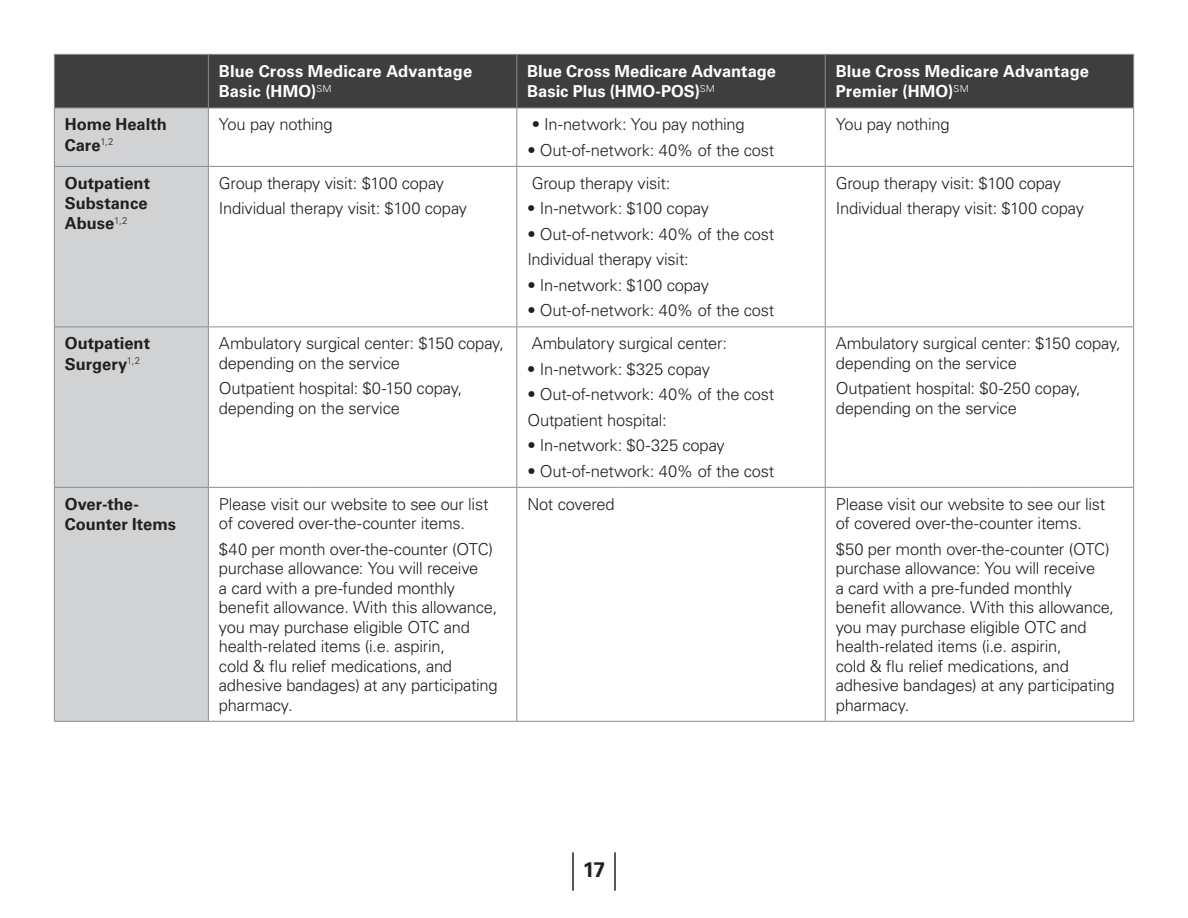
<style>
.page{position:relative;width:1188px;height:918px;background:#fff}
.page>*{position:absolute;margin:0;border:0;box-sizing:border-box;transform-origin:0 0}
.t1{font:700 21px "Univers LT Std";color:#231f20}
.t2{font:300 16.5px/19.5px "Univers LT Std";letter-spacing:-.015em;color:#231f20}
.t3{font:700 16.5px/20.2px "Univers LT Std";letter-spacing:.005em;color:#fff}
.t4{font:700 16.5px/20.2px "Univers LT Std";color:#231f20}
</style>
<div class="page">
<hr style="left:614px;top:852px;width:2px;height:39px;background:#231f20">
<hr style="left:572px;top:852px;width:2px;height:39px;background:#231f20">
<div style="left:55px;top:55px;width:1078px;height:53px;background:#3e3e3f"></div>
<div style="left:55px;top:109px;width:153px;height:612px;background:#d1d2d4"></div>
<hr style="left:1133px;top:55px;width:1px;height:53px;background:#8a8c8f">
<hr style="left:1133px;top:108px;width:1px;height:58px;background:#8a8c8f">
<hr style="left:54px;top:166px;width:154px;height:1px;background:#8a8c8f">
<hr style="left:208px;top:166px;width:103px;height:1px;background:#8a8c8f">
<hr style="left:311px;top:166px;width:103px;height:1px;background:#8a8c8f">
<hr style="left:414px;top:166px;width:103px;height:1px;background:#8a8c8f">
<hr style="left:825px;top:166px;width:103px;height:1px;background:#8a8c8f">
<hr style="left:928px;top:166px;width:103px;height:1px;background:#8a8c8f">
<hr style="left:1031px;top:166px;width:103px;height:1px;background:#8a8c8f">
<hr style="left:1133px;top:167px;width:1px;height:159px;background:#8a8c8f">
<hr style="left:54px;top:326px;width:154px;height:1px;background:#8a8c8f">
<hr style="left:208px;top:326px;width:103px;height:1px;background:#8a8c8f">
<hr style="left:311px;top:326px;width:103px;height:1px;background:#8a8c8f">
<hr style="left:414px;top:326px;width:103px;height:1px;background:#8a8c8f">
<hr style="left:825px;top:326px;width:103px;height:1px;background:#8a8c8f">
<hr style="left:928px;top:326px;width:103px;height:1px;background:#8a8c8f">
<hr style="left:1031px;top:326px;width:103px;height:1px;background:#8a8c8f">
<hr style="left:1133px;top:327px;width:1px;height:160px;background:#8a8c8f">
<hr style="left:208px;top:487px;width:103px;height:1px;background:#8a8c8f">
<hr style="left:311px;top:487px;width:103px;height:1px;background:#8a8c8f">
<hr style="left:414px;top:487px;width:103px;height:1px;background:#8a8c8f">
<hr style="left:825px;top:487px;width:103px;height:1px;background:#8a8c8f">
<hr style="left:928px;top:487px;width:103px;height:1px;background:#8a8c8f">
<hr style="left:1031px;top:487px;width:103px;height:1px;background:#8a8c8f">
<hr style="left:1133px;top:488px;width:1px;height:233px;background:#8a8c8f">
<hr style="left:208px;top:721px;width:103px;height:1px;background:#8a8c8f">
<hr style="left:311px;top:721px;width:103px;height:1px;background:#8a8c8f">
<hr style="left:414px;top:721px;width:103px;height:1px;background:#8a8c8f">
<hr style="left:825px;top:721px;width:103px;height:1px;background:#8a8c8f">
<hr style="left:928px;top:721px;width:103px;height:1px;background:#8a8c8f">
<hr style="left:1031px;top:721px;width:103px;height:1px;background:#8a8c8f">
<hr style="left:208px;top:55px;width:1px;height:53px;background:#8a8c8f">
<hr style="left:54px;top:54px;width:154px;height:1px;background:#8a8c8f">
<hr style="left:54px;top:55px;width:1px;height:53px;background:#8a8c8f">
<hr style="left:208px;top:54px;width:103px;height:1px;background:#8a8c8f">
<hr style="left:311px;top:54px;width:103px;height:1px;background:#8a8c8f">
<hr style="left:414px;top:54px;width:103px;height:1px;background:#8a8c8f">
<hr style="left:825px;top:54px;width:103px;height:1px;background:#8a8c8f">
<hr style="left:928px;top:54px;width:103px;height:1px;background:#8a8c8f">
<hr style="left:1031px;top:54px;width:103px;height:1px;background:#8a8c8f">
<hr style="left:54px;top:108px;width:154px;height:1px;background:#8a8c8f">
<hr style="left:208px;top:108px;width:103px;height:1px;background:#8a8c8f">
<hr style="left:311px;top:108px;width:103px;height:1px;background:#8a8c8f">
<hr style="left:414px;top:108px;width:103px;height:1px;background:#8a8c8f">
<hr style="left:825px;top:108px;width:103px;height:1px;background:#8a8c8f">
<hr style="left:928px;top:108px;width:103px;height:1px;background:#8a8c8f">
<hr style="left:1031px;top:108px;width:103px;height:1px;background:#8a8c8f">
<hr style="left:54px;top:108px;width:1px;height:58px;background:#8a8c8f">
<hr style="left:208px;top:108px;width:1px;height:58px;background:#8a8c8f">
<hr style="left:54px;top:167px;width:1px;height:159px;background:#8a8c8f">
<hr style="left:208px;top:167px;width:1px;height:159px;background:#8a8c8f">
<hr style="left:54px;top:327px;width:1px;height:160px;background:#8a8c8f">
<hr style="left:208px;top:327px;width:1px;height:160px;background:#8a8c8f">
<hr style="left:54px;top:487px;width:154px;height:1px;background:#8a8c8f">
<hr style="left:54px;top:488px;width:1px;height:233px;background:#8a8c8f">
<hr style="left:208px;top:488px;width:1px;height:233px;background:#8a8c8f">
<hr style="left:54px;top:721px;width:154px;height:1px;background:#8a8c8f">
<hr style="left:517px;top:54px;width:103px;height:1px;background:#8a8c8f">
<hr style="left:516px;top:55px;width:1px;height:53px;background:#8a8c8f">
<hr style="left:620px;top:54px;width:102px;height:1px;background:#8a8c8f">
<hr style="left:722px;top:54px;width:103px;height:1px;background:#8a8c8f">
<hr style="left:825px;top:55px;width:1px;height:53px;background:#8a8c8f">
<hr style="left:517px;top:108px;width:103px;height:1px;background:#8a8c8f">
<hr style="left:620px;top:108px;width:102px;height:1px;background:#8a8c8f">
<hr style="left:722px;top:108px;width:103px;height:1px;background:#8a8c8f">
<hr style="left:516px;top:108px;width:1px;height:58px;background:#8a8c8f">
<hr style="left:825px;top:108px;width:1px;height:58px;background:#8a8c8f">
<hr style="left:517px;top:166px;width:103px;height:1px;background:#8a8c8f">
<hr style="left:516px;top:167px;width:1px;height:159px;background:#8a8c8f">
<hr style="left:620px;top:166px;width:102px;height:1px;background:#8a8c8f">
<hr style="left:722px;top:166px;width:103px;height:1px;background:#8a8c8f">
<hr style="left:825px;top:167px;width:1px;height:159px;background:#8a8c8f">
<hr style="left:517px;top:326px;width:103px;height:1px;background:#8a8c8f">
<hr style="left:516px;top:327px;width:1px;height:160px;background:#8a8c8f">
<hr style="left:620px;top:326px;width:102px;height:1px;background:#8a8c8f">
<hr style="left:722px;top:326px;width:103px;height:1px;background:#8a8c8f">
<hr style="left:825px;top:327px;width:1px;height:160px;background:#8a8c8f">
<hr style="left:517px;top:487px;width:103px;height:1px;background:#8a8c8f">
<hr style="left:516px;top:488px;width:1px;height:233px;background:#8a8c8f">
<hr style="left:620px;top:487px;width:102px;height:1px;background:#8a8c8f">
<hr style="left:722px;top:487px;width:103px;height:1px;background:#8a8c8f">
<hr style="left:825px;top:488px;width:1px;height:233px;background:#8a8c8f">
<hr style="left:517px;top:721px;width:103px;height:1px;background:#8a8c8f">
<hr style="left:620px;top:721px;width:102px;height:1px;background:#8a8c8f">
<hr style="left:722px;top:721px;width:103px;height:1px;background:#8a8c8f">
<p class="t3" style="left:219px;top:61px;width:255px">Blue Cross Medicare Advantage<br>Basic (HMO)<sup>SM</sup></p>
<p class="t3" style="left:527px;top:61px;width:250px">Blue Cross Medicare Advantage<br>Basic Plus (HMO‑POS)<sup>SM</sup></p>
<p class="t3" style="left:836px;top:61px;width:255px">Blue Cross Medicare Advantage<br>Premier (HMO)<sup>SM</sup></p>
<p class="t4" style="left:65px;top:115px;width:104px">Home Health<br>Care<sup>1,2</sup></p>
<p class="t2" style="left:219px;top:115px;width:115px">You pay nothing</p>
<p class="t2" style="left:532px;top:115px;width:215px">• In-network: You pay nothing</p>
<p class="t2" style="left:527px;top:140px;width:248px">• Out-of-network: 40% of the cost</p>
<p class="t4" style="left:65px;top:173px;width:87px">Outpatient<br>Substance<br>Abuse<sup>1,2</sup></p>
<p class="t2" style="left:219px;top:170px;width:250px;line-height:25.5px">Group therapy visit: $100 copay<br>Individual therapy visit: $100 copay</p>
<p class="t2" style="left:532px;top:173px;width:140px">Group therapy visit:</p>
<p class="t2" style="left:527px;top:199px;width:183px">• In-network: $100 copay</p>
<p class="t2" style="left:527px;top:221px;width:248px;line-height:25.5px">• Out-of-network: 40% of the cost<br>Individual therapy visit:</p>
<p class="t2" style="left:527px;top:275px;width:183px">• In-network: $100 copay</p>
<p class="t2" style="left:527px;top:301px;width:248px">• Out-of-network: 40% of the cost</p>
<p class="t4" style="left:65px;top:333px;width:87px">Outpatient<br>Surgery<sup>1,2</sup></p>
<p class="t2" style="left:219px;top:334px;width:287px">Ambulatory surgical center: $150 copay, depending on the service</p>
<p class="t2" style="left:219px;top:379px;width:245px">Outpatient hospital: $0‑150 copay, depending on the service</p>
<p class="t2" style="left:532px;top:334px;width:197px">Ambulatory surgical center:</p>
<p class="t2" style="left:527px;top:359px;width:184px">• In-network: $325 copay</p>
<p class="t2" style="left:527px;top:382px;width:248px;line-height:25.5px">• Out-of-network: 40% of the cost<br>Outpatient hospital:</p>
<p class="t2" style="left:527px;top:436px;width:199px">• In-network: $0-325 copay</p>
<p class="t2" style="left:527px;top:461px;width:248px">• Out-of-network: 40% of the cost</p>
<p class="t2" style="left:836px;top:115px;width:115px">You pay nothing</p>
<p class="t2" style="left:836px;top:170px;width:250px;line-height:25.5px">Group therapy visit: $100 copay<br>Individual therapy visit: $100 copay</p>
<p class="t2" style="left:836px;top:334px;width:287px">Ambulatory surgical center: $150 copay, depending on the service</p>
<p class="t2" style="left:836px;top:379px;width:246px">Outpatient hospital: $0-250 copay, depending on the service</p>
<p class="t4" style="left:65px;top:494px;width:113px">Over-the-<br>Counter Items</p>
<p class="t2" style="left:219px;top:494px;width:271px">Please visit our website to see our list of covered over‑the‑counter items.</p>
<p class="t2" style="left:219px;top:539px;width:280px">$40 per month over-the-counter (OTC) purchase allowance: You will receive<br>a card with a pre-funded monthly benefit allowance. With this allowance, you may purchase eligible OTC and health-related items (i.e. aspirin,<br>cold &amp; flu relief medications, and adhesive bandages) at any participating pharmacy.</p>
<p class="t2" style="left:527px;top:494px;width:89px">Not covered</p>
<p class="t2" style="left:836px;top:494px;width:271px">Please visit our website to see our list of covered over‑the‑counter items.</p>
<p class="t2" style="left:836px;top:539px;width:280px">$50 per month over-the-counter (OTC) purchase allowance: You will receive<br>a card with a pre-funded monthly benefit allowance. With this allowance, you may purchase eligible OTC and health-related items (i.e. aspirin,<br>cold &amp; flu relief medications, and adhesive bandages) at any participating pharmacy.</p>
<p class="t1" style="left:583px;top:857px;width:24px">17</p>
</div>
